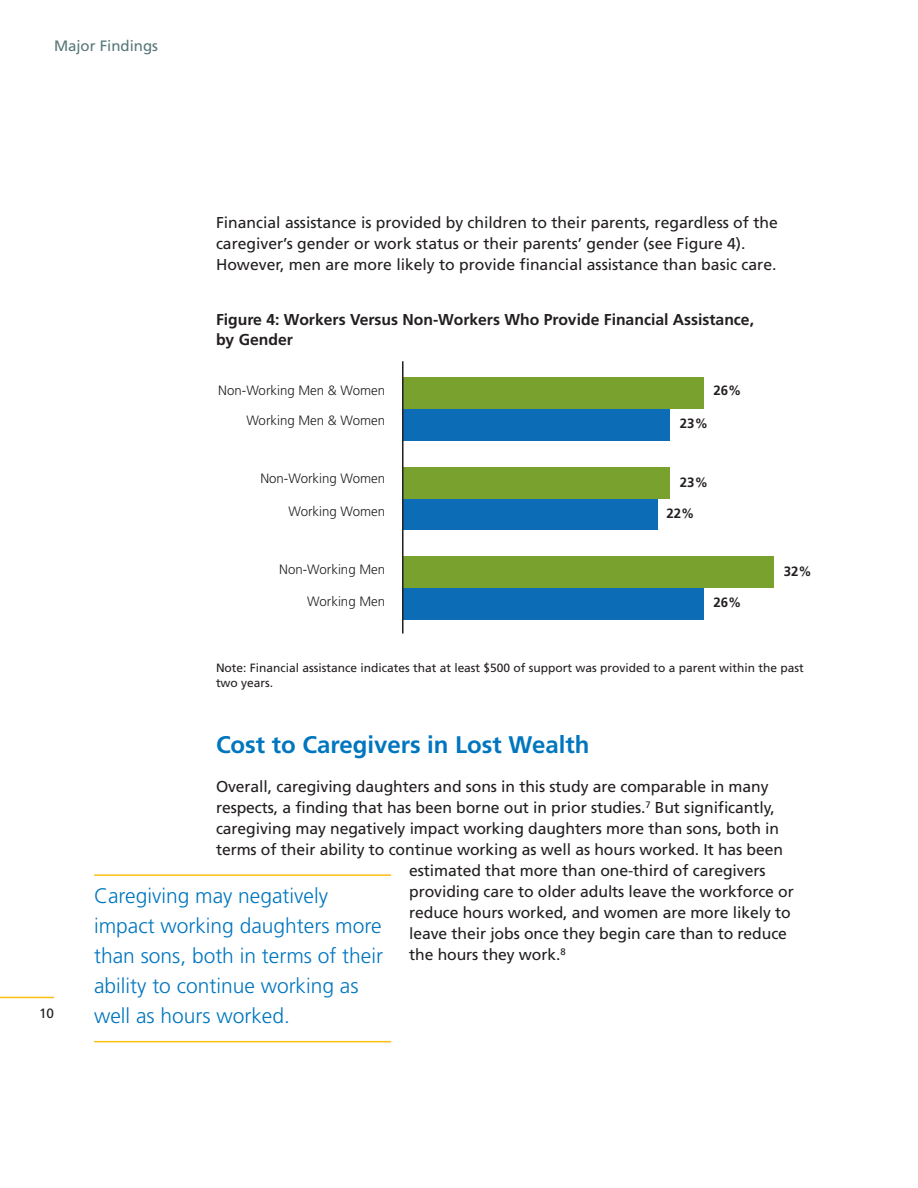
<style>
.page{position:relative;width:918px;height:1188px;background:#fff}
.page>*{position:absolute;margin:0;border:0;box-sizing:border-box;transform-origin:0 0}
.t1{font:700 24px "Frutiger";color:#0076be}
.t2{font:300 21px/30px "Frutiger";color:#0076be}
.t3{font:15.75px/21px "Frutiger";letter-spacing:-.005em;color:#231f20}
.t4{font:700 15.75px/19.5px "Frutiger";color:#231f20}
.t5{font:15px "Frutiger";color:#597879}
.t6{font:300 13.5px "Frutiger";color:#231f20}
.t7{font:700 13.5px "Frutiger";color:#231f20}
.t8{font:13.5px "Frutiger";color:#231f20}
.t9{font:12px/15px "Frutiger";color:#231f20}
</style>
<div class="page">
<hr style="left:0;top:997px;width:54px;height:1px;background:#fdbe12">
<hr style="left:94px;top:874px;width:297px;height:2px;background:#fdbe12">
<hr style="left:94px;top:1041px;width:297px;height:1px;background:#fdbe12">
<div style="left:403px;top:409px;width:266px;height:31px;background:#0d6cb6"></div>
<div style="left:403px;top:498px;width:255px;height:32px;background:#0d6cb6"></div>
<div style="left:403px;top:588px;width:301px;height:31px;background:#0d6cb6"></div>
<div style="left:403px;top:378px;width:301px;height:31px;background:#78a22d"></div>
<div style="left:403px;top:467px;width:266px;height:31px;background:#78a22d"></div>
<div style="left:403px;top:557px;width:371px;height:31px;background:#78a22d"></div>
<hr style="left:402px;top:362px;width:2px;height:271px;background:#231f20">
<p class="t5" style="left:54px;top:40px;width:106px">Major Findings</p>
<p class="t3" style="left:216px;top:213px;width:563px">Financial assistance is provided by children to their parents, regardless of the caregiver’s gender or work status or their parents’ gender (see Figure 4).<br>However, men are more likely to provide financial assistance than basic care.</p>
<p class="t4" style="left:216px;top:311px;width:540px">Figure 4: Workers Versus Non-Workers Who Provide Financial Assistance, by Gender</p>
<p class="t6" style="left:218px;top:384px;width:168px">Non-Working Men &amp; Women</p>
<p class="t6" style="left:246px;top:415px;width:140px">Working Men &amp; Women</p>
<p class="t7" style="left:713px;top:385px;width:30px">26%</p>
<p class="t7" style="left:680px;top:418px;width:30px">23%</p>
<p class="t6" style="left:260px;top:473px;width:126px">Non-Working Women</p>
<p class="t6" style="left:288px;top:505px;width:98px">Working Women</p>
<p class="t7" style="left:680px;top:477px;width:30px">23%</p>
<p class="t7" style="left:667px;top:508px;width:30px">22%</p>
<p class="t6" style="left:279px;top:564px;width:107px">Non-Working Men</p>
<p class="t6" style="left:307px;top:596px;width:79px">Working Men</p>
<p class="t7" style="left:713px;top:597px;width:30px">26%</p>
<p class="t7" style="left:784px;top:566px;width:30px">32%</p>
<p class="t9" style="left:216px;top:661px;width:589px">Note: Financial assistance indicates that at least $500 of support was provided to a parent within the past two years.</p>
<p class="t8" style="left:39px;top:1008px;width:16px">10</p>
<h1 class="t1" style="left:216px;top:735px;width:375px">Cost to Caregivers in Lost Wealth</h1>
<p class="t3" style="left:216px;top:777px;width:554px">Overall, caregiving daughters and sons in this study are comparable in many</p>
<p class="t3" style="left:216px;top:798px;width:560px">respects, a finding that has been borne out in prior studies.<sup>7</sup> But significantly,</p>
<p class="t3" style="left:216px;top:819px;width:565px">caregiving may negatively impact working daughters more than sons, both in</p>
<p class="t3" style="left:216px;top:840px;width:569px">terms of their ability to continue working as well as hours worked. It has been</p>
<p class="t3" style="left:409px;top:861px;width:358px">estimated that more than one-third of caregivers</p>
<p class="t3" style="left:409px;top:882px;width:386px">providing care to older adults leave the workforce or</p>
<p class="t3" style="left:409px;top:903px;width:383px">reduce hours worked, and women are more likely to</p>
<p class="t3" style="left:409px;top:924px;width:379px">leave their jobs once they begin care than to reduce</p>
<p class="t3" style="left:409px;top:945px;width:158px">the hours they work.<sup>8</sup></p>
<h2 class="t2" style="left:94px;top:882px;width:290px">Caregiving may negatively impact working daughters more than sons, both in terms of their ability to continue working as well as hours worked.</h2>
</div>
